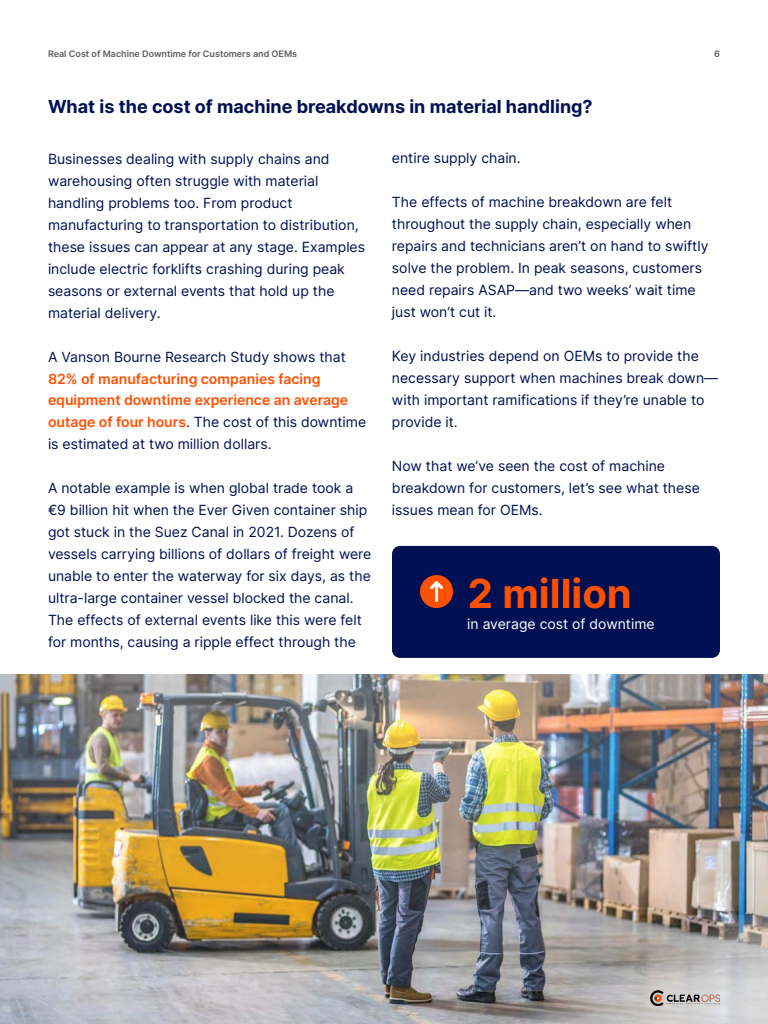
<style>
.page{position:relative;width:768px;height:1024px;background:#fff}
.page>*{position:absolute;margin:0;border:0;box-sizing:border-box;transform-origin:0 0}
.t1{font:700 40px "Inter";color:#ff5000}
.t2{font:700 18px "Inter";color:#001052}
.t3{font:14px/22px "Inter";color:#001052}
.t4{font:600 14px/22px "Inter";color:#ff5000}
.t5{font:14px "Inter";color:#fff}
.t6{font:600 9px "Inter";color:#000}
.s1{font-weight:400;color:#001052}
</style>
<div class="page">
<img style="left:0;top:674px;width:768px;height:350px">
<svg style="left:516px;top:915px;width:252px;height:109px;background:#a7a5a4"></svg>
<img style="left:650px;top:990px;width:70px;height:16px">
<div style="left:392px;top:546px;width:328px;height:112px;background:#001052;border-radius:8px"></div>
<div style="left:420px;top:575px;width:33px;height:33px;background:#ff5000;border-radius:50%"></div>
<svg style="left:430px;top:581px;width:13px;height:21px"></svg>
<p class="t6" style="left:48px;top:47px;width:251px">Real Cost of Machine Downtime for Customers and OEMs</p>
<p class="t6" style="left:714px;top:47px;width:7px">6</p>
<p class="t2" style="left:48px;top:94px;width:546px">What is the cost of machine breakdowns in material handling?</p>
<p class="t3" style="left:48px;top:147px;width:319px">Businesses dealing with supply chains and warehousing often struggle with material handling problems too. From product manufacturing to transportation to distribution, these issues can appear at any stage. Examples include electric forklifts crashing during peak seasons or external events that hold up the material delivery.</p>
<p class="t3" style="left:48px;top:345px;width:299px">A Vanson Bourne Research Study shows that</p>
<p class="t4" style="left:48px;top:367px;width:320px">82% of manufacturing companies facing equipment downtime experience an average outage of four hours<span class="s1">. The cost of this downtime is estimated at two million dollars.</span></p>
<p class="t3" style="left:48px;top:477px;width:325px">A notable example is when global trade took a €9 billion hit when the Ever Given container ship got stuck in the Suez Canal in 2021. Dozens of vessels carrying billions of dollars of freight were unable to enter the waterway for six days, as the ultra-large container vessel blocked the canal.<br>The effects of external events like this were felt for months, causing a ripple effect through the</p>
<p class="t3" style="left:392px;top:147px;width:130px">entire supply chain.</p>
<p class="t3" style="left:392px;top:191px;width:318px">The effects of machine breakdown are felt throughout the supply chain, especially when repairs and technicians aren’t on hand to swiftly solve the problem. In peak seasons, customers need repairs ASAP—and two weeks’ wait time just won’t cut it.</p>
<p class="t3" style="left:392px;top:345px;width:328px">Key industries depend on OEMs to provide the necessary support when machines break down— with important ramifications if they’re unable to provide it.</p>
<p class="t3" style="left:392px;top:455px;width:309px">Now that we’ve seen the cost of machine breakdown for customers, let’s see what these issues mean for OEMs.</p>
<h1 class="t1" style="left:468px;top:564px;width:165px">2 million</h1>
<p class="t5" style="left:467px;top:614px;width:189px">in average cost of downtime</p>
</div>
